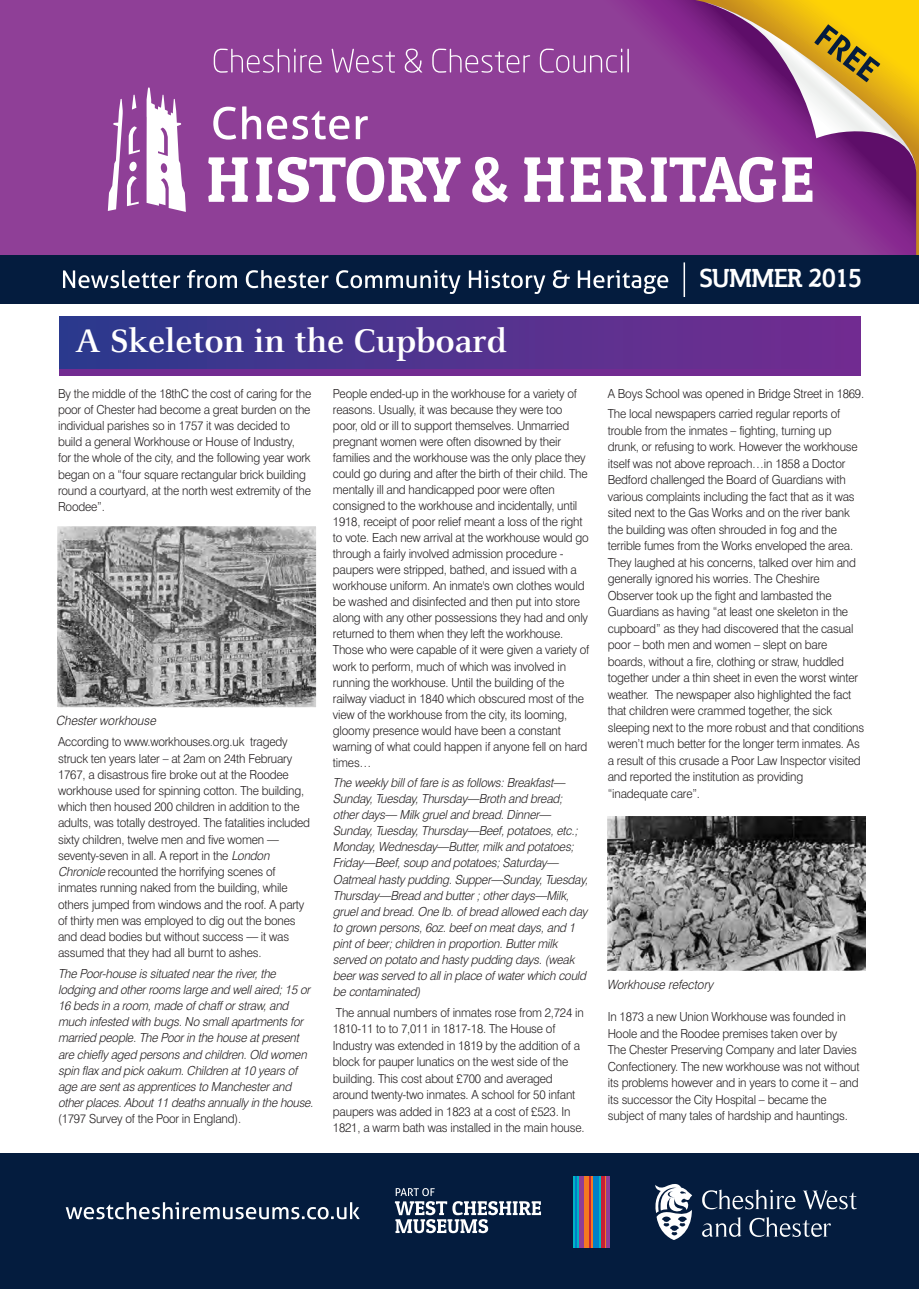
<style>
.page{position:relative;width:919px;height:1289px;background:#fff}
.page>*{position:absolute;margin:0;border:0;box-sizing:border-box;transform-origin:0 0}
.t1{font:700 36px "Celeste";letter-spacing:.005em;color:#fff}
.t2{font:700 24.6px "Steinem";letter-spacing:.005em;color:#fff}
.t3{font:italic 300 12.75px "Swiss 721 BT";color:#231f20;scale:.95 1}
.t4{font:300 12.45px/16.5px "Swiss 721 BT";letter-spacing:-.015em;color:#231f20;scale:.95 1}
.t5{font:italic 300 12.45px/16px "Swiss 721 BT";letter-spacing:-.015em;color:#231f20;scale:.95 1}
.s1{font-style:italic}
</style>
<div class="page">
<div style="left:60px;top:319px;width:800px;height:56px;background:#722b91"></div>
<div style="left:60px;top:316px;width:800px;height:52px;background:linear-gradient(to right,#2d3a8d,#742c91)"></div>
<img style="left:58px;top:527px;width:257px;height:179px">
<div style="left:51px;top:520px;width:271px;height:193px;border:6px solid #fff"></div>
<img style="left:608px;top:817px;width:256px;height:152px">
<div style="left:601px;top:810px;width:270px;height:166px;border:6px solid #fff"></div>
<div style="left:0;top:0;width:918px;height:255px;background:#8f3f97"></div>
<svg style="left:108px;top:87px;width:78px;height:125px"></svg>
<svg style="left:208px;top:2px;width:708px;height:200px;background:#a36196"></svg>
<div style="left:0;top:255px;width:918px;height:49px;background:#041c3e"></div>
<svg style="left:63px;top:270px;width:117px;height:18px"></svg>
<svg style="left:187px;top:270px;width:50px;height:18px"></svg>
<svg style="left:246px;top:270px;width:82px;height:18px"></svg>
<svg style="left:336px;top:270px;width:124px;height:24px"></svg>
<svg style="left:469px;top:270px;width:76px;height:24px"></svg>
<svg style="left:553px;top:270px;width:16px;height:18px"></svg>
<svg style="left:577px;top:270px;width:91px;height:24px"></svg>
<hr style="left:683px;top:262px;width:2px;height:35px;background:#fff">
<div style="left:0;top:1153px;width:918px;height:135px;background:#041c3e"></div>
<svg style="left:395px;top:1188px;width:146px;height:45px"></svg>
<svg style="left:605px;top:1176px;width:5px;height:71px"></svg>
<svg style="left:573px;top:1176px;width:6px;height:71px"></svg>
<svg style="left:583px;top:1176px;width:10px;height:71px"></svg>
<hr style="left:604px;top:1176px;width:1px;height:71px;background:#f47921">
<hr style="left:589px;top:1176px;width:1px;height:71px;background:#c61f38">
<svg style="left:593px;top:1176px;width:8px;height:71px"></svg>
<hr style="left:575px;top:1176px;width:1px;height:71px;background:#0080c7">
<hr style="left:599px;top:1176px;width:1px;height:71px;background:#00b6c4">
<hr style="left:579px;top:1176px;width:4px;height:71px;background:#8f3e97">
<hr style="left:601px;top:1176px;width:3px;height:71px;background:#c61f38">
<svg style="left:702px;top:1189px;width:93px;height:20px"></svg>
<svg style="left:803px;top:1190px;width:53px;height:19px"></svg>
<svg style="left:702px;top:1217px;width:39px;height:19px"></svg>
<svg style="left:749px;top:1217px;width:81px;height:19px"></svg>
<svg style="left:655px;top:1184px;width:37px;height:55px"></svg>
<svg style="left:66px;top:1202px;width:294px;height:17px"></svg>
<h1 class="t1" style="left:75px;top:318px;width:433px">A Skeleton in the Cupboard</h1>
<p class="t4" style="left:58px;top:386px;width:268px">By the middle of the 18thC the cost of caring for the poor of Chester had become a great burden on the individual parishes so in 1757 it was decided to build a general Workhouse or House of Industry,<br>for the whole of the city, and the following year work began on a “four square rectangular brick building round a courtyard, at the north west extremity of the Roodee”.</p>
<p class="t4" style="left:333px;top:386px;width:271px;line-height:16px">People ended-up in the workhouse for a variety of reasons. Usually, it was because they were too poor, old or ill to support themselves. Unmarried pregnant women were often disowned by their families and the workhouse was the only place they could go during and after the birth of their child. The mentally ill and handicapped poor were often consigned to the workhouse and incidentally, until 1918, receipt of poor relief meant a loss of the right to vote. Each new arrival at the workhouse would go through a fairly involved admission procedure - paupers were stripped, bathed, and issued with a workhouse uniform. An inmate's own clothes would be washed and disinfected and then put into store along with any other possessions they had and only returned to them when they left the workhouse.<br>Those who were capable of it were given a variety of work to perform, much of which was involved in running the workhouse. Until the building of the railway viaduct in 1840 which obscured most of the view of the workhouse from the city, its looming, gloomy presence would have been a constant warning of what could happen if anyone fell on hard times…</p>
<p class="t5" style="left:333px;top:776px;width:272px">The weekly billoffare is as follows:Breakfast— Sunday,Tuesday,Thursday—Broth and bread; otherdays— Milk grueland bread.Dinner— Sunday,Tuesday,Thursday—Beef,potatoes,etc.; Monday,Wednesday—Butter,milk and potatoes; Friday—Beef,soup and potatoes;Saturday— Oatmealhasty pudding.Supper—Sunday,Tuesday, Thursday—Bread and butter;otherdays—Milk, grueland bread.One lb.ofbread allowed each day to grown persons,6oz.beefon meatdays,and 1 pintofbeer;children in proportion.Buttermilk served on potato and hasty pudding days.(weak beerwas served to allin place ofwaterwhich could be contaminated)</p>
<p class="t4" style="left:333px;top:1005px;width:266px">The annual numbers of inmates rose from 2,724 in 1810-11 to to 7,011 in 1817-18. The House of Industry was extended in 1819 by the addition of a block for pauper lunatics on the west side of the building. This cost about £700 and averaged around twenty-two inmates. A school for 50 infant paupers was added in 1823 at a cost of £523. In 1821, a warm bath was installed in the main house.</p>
<p class="t3" style="left:56px;top:716px;width:109px">Chesterworkhouse</p>
<p class="t4" style="left:58px;top:735px;width:267px">According to www.workhouses.org.uk tragedy struck ten years later – at 2am on 24th February 1767, a disastrous fire broke out at the Roodee workhouse used for spinning cotton. The building, which then housed 200 children in addition to the adults, was totally destroyed. The fatalities included sixty children, twelve men and five women — seventy-seven in all. A report in the <span class="s1">London Chronicle</span>recounted the horrifying scenes of inmates running naked from the building, while others jumped from windows and the roof. A party of thirty men was employed to dig out the bones and dead bodies but without success — it was assumed that they had all burnt to ashes.</p>
<p class="t5" style="left:58px;top:966px;width:273px">The Poor-house is situated nearthe river,the lodging and otherrooms large and wellaired;15 or 16 beds in a room,made ofchafforstraw,and much infested with bugs.No smallapartments for married people.The Poorin the house atpresent are chiefly aged persons and children.Old women spin flax and pick oakum.Children at10 years of age are sentas apprentices to Manchesterand otherplaces.About11 deaths annually in the house.</p>
<p class="t4" style="left:58px;top:1111px;width:194px">(1797 Survey of the Poor in England).</p>
<h2 class="t2" style="left:700px;top:269px;width:163px">SUMMER 2015</h2>
<p class="t4" style="left:607px;top:384px;width:271px;line-height:20.7px">A Boys School was opened in Bridge Street in 1869.<br>The local newspapers carried regular reports of</p>
<p class="t4" style="left:607px;top:423px;width:271px">trouble from the inmates – fighting, turning up drunk, or refusing to work. However the workhouse itself was not above reproach…in 1858 a Doctor Bedford challenged the Board of Guardians with various complaints including the fact that as it was sited next to the Gas Works and on the river bank the building was often shrouded in fog and the terrible fumes from the Works enveloped the area.<br>They laughed at his concerns, talked over him and generally ignored his worries. The Cheshire Observer took up the fight and lambasted the Guardians as having “at least one skeleton in the cupboard” as they had discovered that the casual poor – both men and women – slept on bare boards, without a fire, clothing or straw, huddled together under a thin sheet in even the worst winter weather. The newspaper also highlighted the fact that children were crammed together, the sick sleeping next to the more robust and that conditions weren’t much better for the longer term inmates. As a result of this crusade a Poor Law Inspector visited and reported the institution as providing “inadequate care”.</p>
<p class="t3" style="left:606px;top:979px;width:113px">Workhouse refectory</p>
<p class="t4" style="left:607px;top:1009px;width:266px">In 1873 a new Union Workhouse was founded in Hoole and the Roodee premises taken over by<br>The Chester Preserving Company and later Davies Confectionery. The new workhouse was not without its problems however and in years to come it – and its successor the City Hospital – became the subject of many tales of hardship and hauntings.</p>
</div>
